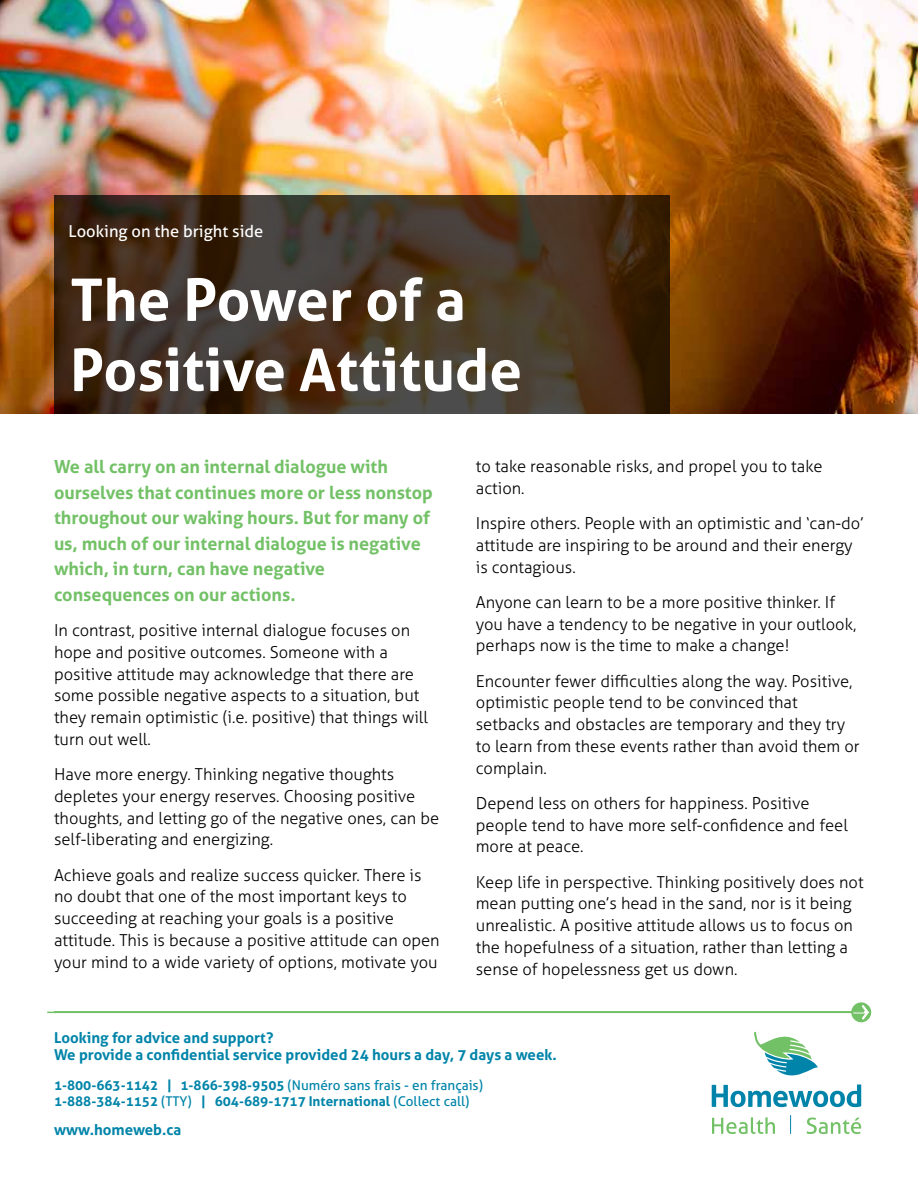
<style>
.page{position:relative;width:918px;height:1188px;background:#fff}
.page>*{position:absolute;margin:0;border:0;box-sizing:border-box;transform-origin:0 0}
.t1{font:700 58.5px/70.2px "Aller";color:#fff}
.t2{font:700 18px/25.5px "Aller";color:#73c167}
.t3{font:300 16.5px/21.8px "Aller";color:#000}
.t4{font:16.5px "Aller";color:#fff}
.t5{font:700 15px/16.5px "Aller";color:#0084a9}
.t6{font:700 13.5px/16.5px "Aller";color:#0084a9}
.s1{font-weight:400}
</style>
<div class="page">
<hr style="left:47px;top:1012px;width:815px;height:1px;background:#73c167">
<svg style="left:851px;top:1002px;width:20px;height:20px"></svg>
<svg style="left:853px;top:1005px;width:16px;height:14px"></svg>
<svg style="left:712px;top:1031px;width:149px;height:76px"></svg>
<svg style="left:712px;top:1117px;width:63px;height:17px"></svg>
<svg style="left:807px;top:1118px;width:54px;height:16px"></svg>
<svg style="left:790px;top:1115px;width:1px;height:19px"></svg>
<hr style="left:54px;top:1011px;width:810px;height:2px;background:#73c167">
<img style="left:0;top:0;width:918px;height:414px">
<svg style="left:54px;top:195px;width:616px;height:219px;background:#433223"></svg>
<p class="t4" style="left:69px;top:221px;width:196px">Looking on the bright side</p>
<h1 class="t1" style="left:70px;top:264px;width:453px">The Power of a<br>Positive Attitude</h1>
<p class="t2" style="left:54px;top:454px;width:380px">We all carry on an internal dialogue with ourselves that continues more or less nonstop throughout our waking hours. But for many of us, much of our internal dialogue is negative which, in turn, can have negative consequences on our actions.</p>
<p class="t3" style="left:54px;top:619px;width:376px">In contrast, positive internal dialogue focuses on hope and positive outcomes. Someone with a positive attitude may acknowledge that there are some possible negative aspects to a situation, but they remain optimistic (i.e. positive) that things will turn out well.</p>
<p class="t3" style="left:54px;top:763px;width:387px">Have more energy. Thinking negative thoughts depletes your energy reserves. Choosing positive thoughts, and letting go of the negative ones, can be self-liberating and energizing.</p>
<p class="t3" style="left:54px;top:864px;width:387px">Achieve goals and realize success quicker. There is no doubt that one of the most important keys to succeeding at reaching your goals is a positive attitude. This is because a positive attitude can open your mind to a wide variety of options, motivate you</p>
<p class="t3" style="left:476px;top:455px;width:348px">to take reasonable risks, and propel you to take action.</p>
<p class="t3" style="left:476px;top:512px;width:389px">Inspire others. People with an optimistic and ‘can-do’ attitude are inspiring to be around and their energy is contagious.</p>
<p class="t3" style="left:476px;top:591px;width:382px">Anyone can learn to be a more positive thinker. If you have a tendency to be negative in your outlook, perhaps now is the time to make a change!</p>
<p class="t3" style="left:476px;top:670px;width:385px">Encounter fewer difficulties along the way. Positive, optimistic people tend to be convinced that setbacks and obstacles are temporary and they try to learn from these events rather than avoid them or complain.</p>
<p class="t3" style="left:476px;top:792px;width:374px">Depend less on others for happiness. Positive people tend to have more self-confidence and feel more at peace.</p>
<p class="t3" style="left:476px;top:871px;width:389px">Keep life in perspective. Thinking positively does not mean putting one’s head in the sand, nor is it being unrealistic. A positive attitude allows us to focus on the hopefulness of a situation, rather than letting a sense of hopelessness get us down.</p>
<p class="t5" style="left:54px;top:1029px;width:504px">Looking for advice and support?<br>We provide a confidential service provided 24 hours a day, 7 days a week.</p>
<p class="t6" style="left:54px;top:1076px;width:431px">1-800-663-1142 | 1-866-398-9505 <span class="s1">(Numéro sans frais - en français)<br></span>1-888-384-1152 <span class="s1">(TTY)</span> | 604-689-1717 International <span class="s1">(Collect call)</span></p>
<p class="t5" style="left:54px;top:1121px;width:129px">www.homeweb.ca</p>
</div>
